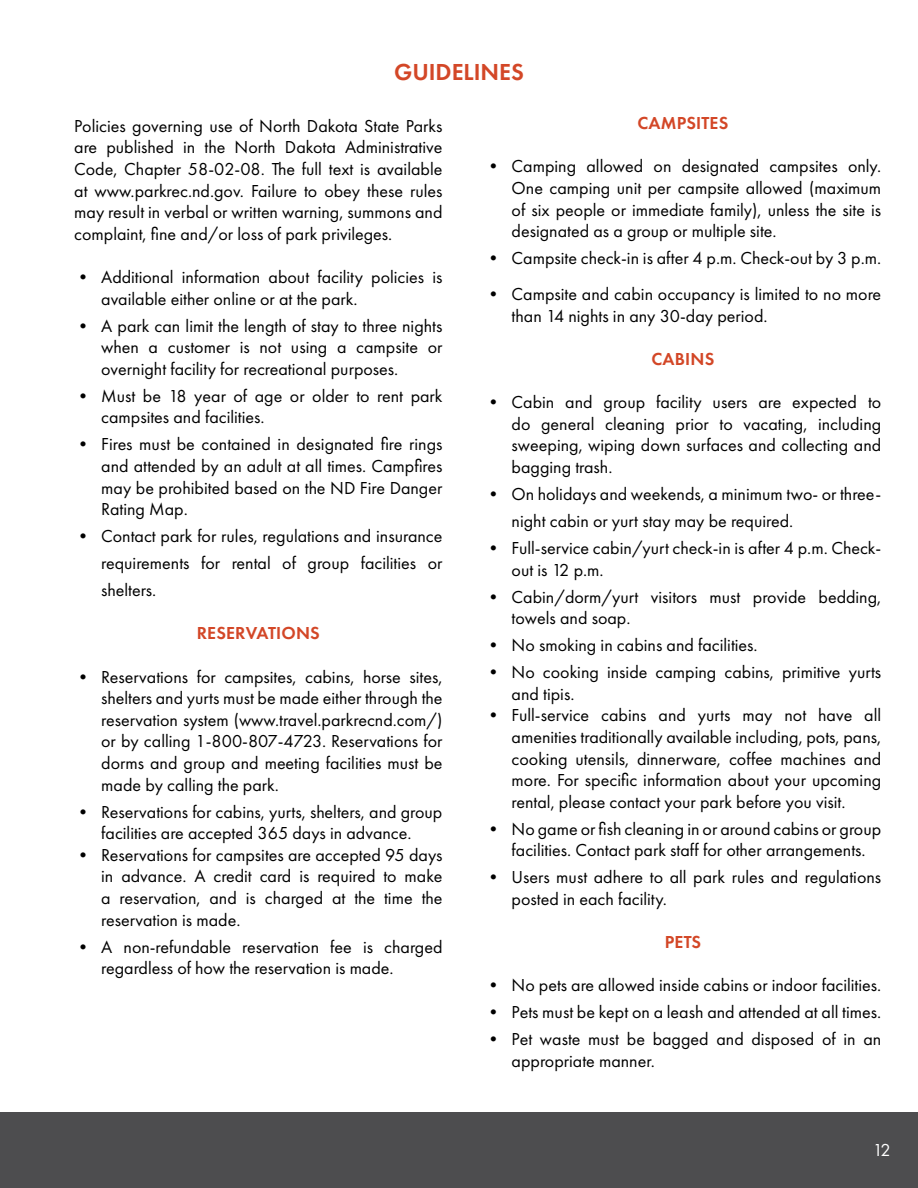
<style>
.page{position:relative;width:918px;height:1188px;background:#fff}
.page>*{position:absolute;margin:0;border:0;box-sizing:border-box;transform-origin:0 0}
.t1{font:600 24px "Futura PT";color:#d34727}
.t2{font:18px/21.6px "Futura PT";color:#000}
.t3{font:600 18px "Futura PT";letter-spacing:.01em;color:#d34727}
.t4{font:18px "Futura PT";color:#fff}
</style>
<div class="page">
<div style="left:0;top:1112px;width:918px;height:76px;background:#4d4d4f"></div>
<h1 class="t1" style="left:394px;top:57px;width:131px">GUIDELINES</h1>
<p class="t2" style="left:74px;top:115px;width:370px;text-align:justify">Policies governing use of North Dakota State Parks are published in the North Dakota Administrative Code, Chapter 58-02-08. The full text is available at www.parkrec.nd.gov. Failure to obey these rules may result in verbal or written warning, summons and complaint, fine and/or loss of park privileges.</p>
<p class="t2" style="left:101px;top:266px;width:343px;text-indent:-27px">• Additional information about facility policies is available either online or at the park.</p>
<p class="t2" style="left:101px;top:315px;width:343px;text-align:justify;text-indent:-27px">• A park can limit the length of stay to three nights when a customer is not using a campsite or overnight facility for recreational purposes.</p>
<p class="t2" style="left:101px;top:385px;width:343px;text-indent:-27px">• Must be 18 year of age or older to rent park campsites and facilities.</p>
<p class="t2" style="left:101px;top:434px;width:343px;text-align:justify;text-indent:-27px">• Fires must be contained in designated fire rings and attended by an adult at all times. Campfires may be prohibited based on the ND Fire Danger Rating Map.</p>
<p class="t2" style="left:101px;top:523px;width:343px;line-height:27px;text-align:justify;text-indent:-27px">• Contact park for rules, regulations and insurance requirements for rental of group facilities or shelters.</p>
<p class="t3" style="left:197px;top:622px;width:125px">RESERVATIONS</p>
<p class="t2" style="left:101px;top:666px;width:343px;text-align:justify;text-indent:-27px">• Reservations for campsites, cabins, horse sites, shelters and yurts must be made either through the reservation system (www.travel.parkrecnd.com/) or by calling 1-800-807-4723. Reservations for dorms and group and meeting facilities must be made by calling the park.</p>
<p class="t2" style="left:74px;top:801px;width:370px;text-align:center">• Reservations for cabins, yurts, shelters, and group facilities are accepted 365 days in advance.</p>
<p class="t2" style="left:101px;top:844px;width:343px;text-align:justify;text-indent:-27px">• Reservations for campsites are accepted 95 days in advance. A credit card is required to make a reservation, and is charged at the time the reservation is made.</p>
<p class="t2" style="left:101px;top:936px;width:343px;text-indent:-27px">• A non-refundable reservation fee is charged regardless of how the reservation is made.</p>
<p class="t3" style="left:638px;top:112px;width:92px">CAMPSITES</p>
<p class="t2" style="left:512px;top:156px;width:371px;text-align:justify;text-indent:-27px">• Camping allowed on designated campsites only.<br>One camping unit per campsite allowed (maximum of six people or immediate family), unless the site is designated as a group or multiple site.</p>
<p class="t2" style="left:485px;top:247px;width:398px">• Campsite check-in is after 4 p.m. Check-out by 3 p.m.</p>
<p class="t2" style="left:512px;top:283px;width:371px;text-indent:-27px">• Campsite and cabin occupancy is limited to no more than 14 nights in any 30-day period.</p>
<p class="t3" style="left:652px;top:348px;width:64px">CABINS</p>
<p class="t2" style="left:512px;top:391px;width:371px;text-align:justify;text-indent:-27px">• Cabin and group facility users are expected to do general cleaning prior to vacating, including sweeping, wiping down surfaces and collecting and bagging trash.</p>
<p class="t2" style="left:512px;top:480px;width:371px;line-height:27px;text-indent:-27px">• On holidays and weekends, a minimum two- or three&shy;night cabin or yurt stay may be required.</p>
<p class="t2" style="left:512px;top:537px;width:371px;text-indent:-27px">• Full-service cabin/yurt check-in is after 4 p.m. Check&shy;out is 12 p.m.</p>
<p class="t2" style="left:512px;top:586px;width:371px;text-indent:-27px">• Cabin/dorm/yurt visitors must provide bedding, towels and soap.</p>
<p class="t2" style="left:485px;top:634px;width:275px">• No smoking in cabins and facilities.</p>
<p class="t2" style="left:512px;top:661px;width:371px;text-indent:-27px">• No cooking inside camping cabins, primitive yurts and tipis.</p>
<p class="t2" style="left:512px;top:705px;width:371px;text-align:justify;text-indent:-27px">• Full-service cabins and yurts may not have all amenities traditionally available including, pots, pans, cooking utensils, dinnerware, coffee machines and more. For specific information about your upcoming rental, please contact your park before you visit.</p>
<p class="t2" style="left:512px;top:818px;width:371px;text-indent:-27px">• No game or fish cleaning in or around cabins or group facilities. Contact park staff for other arrangements.</p>
<p class="t2" style="left:512px;top:867px;width:371px;text-indent:-27px">• Users must adhere to all park rules and regulations posted in each facility.</p>
<p class="t3" style="left:665px;top:931px;width:38px">PETS</p>
<p class="t2" style="left:485px;top:975px;width:398px">• No pets are allowed inside cabins or indoor facilities.</p>
<p class="t2" style="left:485px;top:1002px;width:398px">• Pets must be kept on a leash and attended at all times.</p>
<p class="t2" style="left:512px;top:1029px;width:371px;text-indent:-27px">• Pet waste must be bagged and disposed of in an appropriate manner.</p>
<p class="t4" style="left:873px;top:1140px;width:19px">12</p>
</div>
